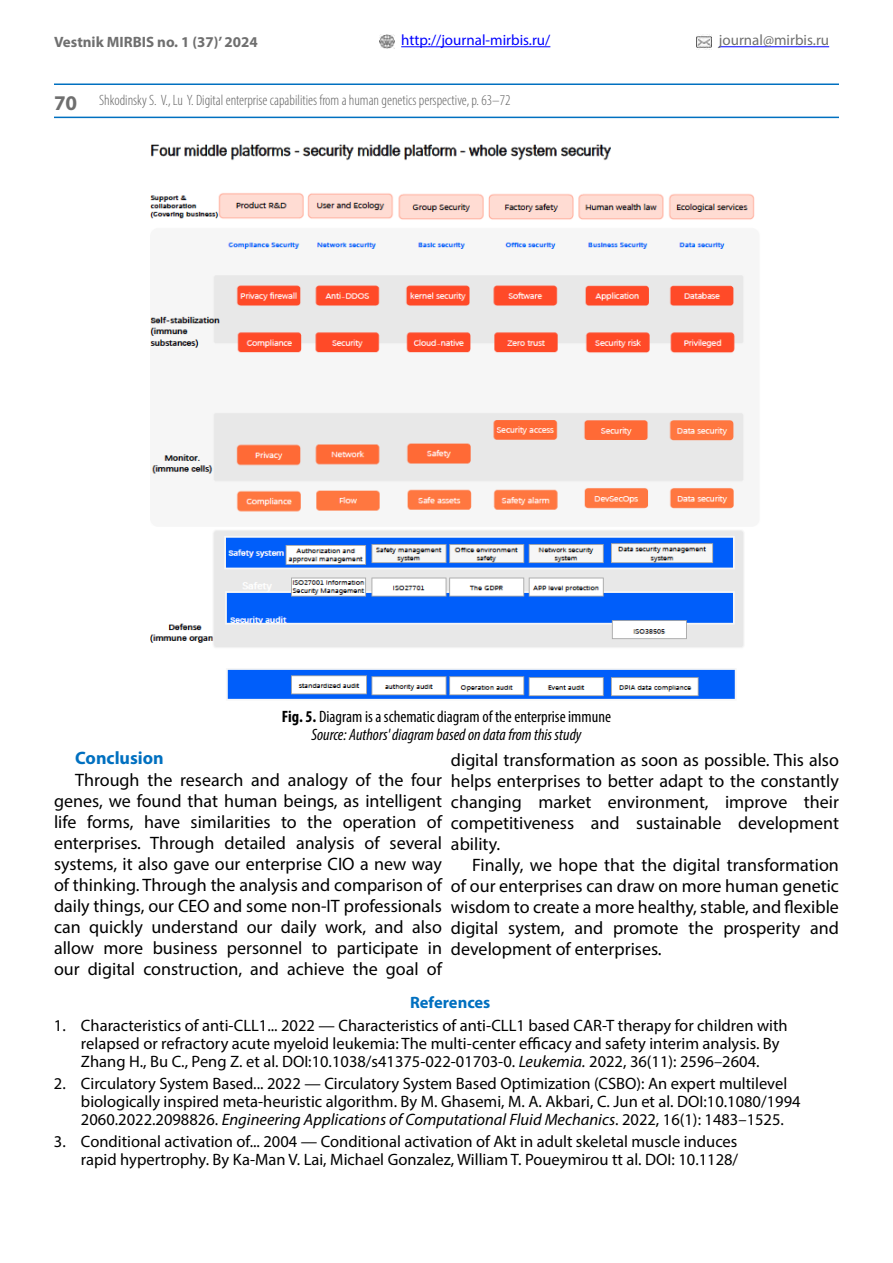
<style>
.page{position:relative;width:893px;height:1263px;background:#fff}
.page>*{position:absolute;margin:0;border:0;box-sizing:border-box;transform-origin:0 0}
.t1{font:700 21px "Myriad Pro";color:#6f6f6f}
.t2{font:18px/21px "Myriad Pro";color:#000;text-align:justify}
.t3{font:700 18px "Myriad Pro";color:#0070c0}
.t4{font:16.5px/18px "Myriad Pro";color:#000}
.t5{font:condensed 16.5px/18.1px "Myriad Pro";color:#000;text-align:center}
.t6{font:700 16.5px "Myriad Pro";color:#0070c0}
.t7{font:300 condensed 15px "Myriad Pro";color:#636363}
.t8{font:700 15px "Myriad Pro";color:#6f6f6f}
.t9{font:15px "Myriad Pro";color:#00f}
.t10{font:15px "Myriad Pro";color:#6f6f6f}
.s1{font-weight:700}
.s2{font-style:italic}
.s3{font-style:italic;font-stretch:condensed}
</style>
<div class="page">
<hr style="left:719px;top:46px;width:110px;height:1px;background:#00f">
<hr style="left:54px;top:117px;width:785px;height:1px;background:#0070c0">
<img style="left:380px;top:34px;width:14px;height:15px">
<img style="left:696px;top:34px;width:16px;height:15px">
<hr style="left:401px;top:46px;width:149px;height:1px;background:#00f">
<hr style="left:54px;top:83px;width:785px;height:2px;background:#0070c0">
<img style="left:150px;top:145px;width:605px;height:554px">
<p class="t8" style="left:54px;top:32px;width:205px">Vestnik MIRBIS no. 1 (37)’ 2024</p>
<p class="t10" style="left:719px;top:31px;width:112px">journal@mirbis.ru</p>
<p class="t9" style="left:401px;top:31px;width:151px">http://journal-mirbis.ru/</p>
<p class="t1" style="left:54px;top:89px;width:25px">70</p>
<p class="t7" style="left:99px;top:91px;width:413px">Shkodinsky S. V., Lu Y. Digital enterprise capabilities from a human genetics perspective, p. 63–72</p>
<p class="t5" style="left:282px;top:707px;width:331px"><span class="s1">Fig. 5.</span> Diagram is a schematic diagram of the enterprise immune<br><span class="s2">Source: Authors' diagram based on data from this study</span></p>
<p class="t3" style="left:75px;top:747px;width:90px">Conclusion</p>
<p class="t2" style="left:54px;top:769px;width:390px;text-indent:21px">Through the research and analogy of the four genes, we found that human beings, as intelligent life forms, have similarities to the operation of enterprises. Through detailed analysis of several systems, it also gave our enterprise CIO a new way of thinking. Through the analysis and comparison of daily things, our CEO and some non-IT professionals can quickly understand our daily work, and also allow more business personnel to participate in our digital construction, and achieve the goal of</p>
<p class="t2" style="left:451px;top:749px;width:389px">digital transformation as soon as possible. This also helps enterprises to better adapt to the constantly changing market environment, improve their competitiveness and sustainable development ability.</p>
<p class="t2" style="left:451px;top:854px;width:389px;text-indent:21px">Finally, we hope that the digital transformation of our enterprises can draw on more human genetic wisdom to create a more healthy, stable, and flexible digital system, and promote the prosperity and development of enterprises.</p>
<p class="t6" style="left:410px;top:992px;width:82px">References</p>
<p class="t4" style="left:81px;top:1016px;width:708px;text-indent:-27px">1. Characteristics of anti-CLL1... 2022 — Characteristics of anti-CLL1 based CAR-T therapy for children with relapsed or refractory acute myeloid leukemia: The multi-center efficacy and safety interim analysis. By<br>Zhang H., Bu C., Peng Z. et al. DOI:10.1038/s41375-022-01703-0. <span class="s2">Leukemia.</span> 2022, 36(11): 2596<span class="s3">–</span>2604.</p>
<p class="t4" style="left:81px;top:1074px;width:721px;text-indent:-27px">2. Circulatory System Based... 2022 — Circulatory System Based Optimization (CSBO): An expert multilevel biologically inspired meta-heuristic algorithm. By M. Ghasemi, M. A. Akbari, C. Jun et al. DOI:10.1080/1994<br>2060.2022.2098826. <span class="s2">Engineering Applications of Computational Fluid Mechanics</span>. 2022, 16(1): 1483<span class="s3">–</span>1525.</p>
<p class="t4" style="left:54px;top:1132px;width:686px;text-align:right">3. Conditional activation of... 2004 — Conditional activation of Akt in adult skeletal muscle induces rapid hypertrophy. By Ka-Man V. Lai, Michael Gonzalez, William T. Poueymirou tt al. DOI: 10.1128/</p>
</div>
